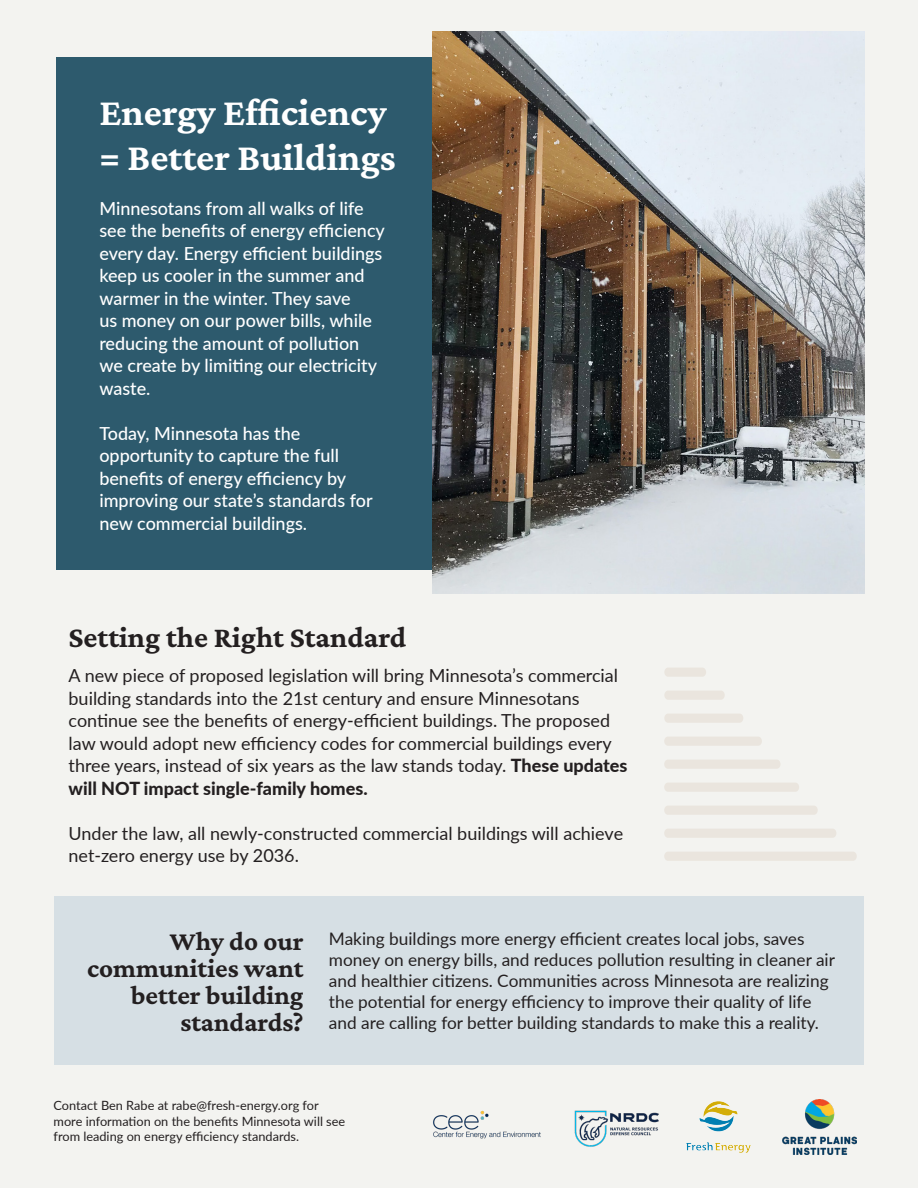
<style>
.page{position:relative;width:918px;height:1188px;background:#f3f3f0}
.page>*{position:absolute;margin:0;border:0;box-sizing:border-box;transform-origin:0 0}
.t1{font:200 39px "Crimson Pro";color:#fff}
.t2{font:200 30px "Crimson Pro";color:#231f20}
.t3{font:200 27px/27px "Crimson Pro";color:#231f20;text-align:right}
.t4{font:18px/22.5px "Lato";color:#231f20}
.t5{font:500 18px/22.5px "Lato";color:#fff}
.t6{font:17.25px/21px "Lato";color:#231f20}
.t7{font:12.75px/15.3px "Lato";color:#231f20}
.s1{font-weight:800}
</style>
<div class="page">
<div style="left:54px;top:896px;width:810px;height:169px;background:#d6dfe4"></div>
<div style="left:56px;top:57px;width:737px;height:513px;background:#2d5a6d"></div>
<img style="left:432px;top:32px;width:432px;height:562px">
<div style="left:664px;top:852px;width:193px;height:9px;background:#eae5de"></div>
<div style="left:664px;top:829px;width:172px;height:9px;background:#eae5de"></div>
<svg style="left:664px;top:806px;width:154px;height:9px"></svg>
<svg style="left:664px;top:783px;width:135px;height:9px"></svg>
<svg style="left:664px;top:760px;width:116px;height:9px"></svg>
<svg style="left:664px;top:737px;width:98px;height:9px"></svg>
<svg style="left:664px;top:714px;width:79px;height:9px"></svg>
<svg style="left:664px;top:691px;width:61px;height:9px"></svg>
<svg style="left:664px;top:668px;width:42px;height:9px"></svg>
<img style="left:575px;top:1110px;width:84px;height:37px">
<img style="left:433px;top:1110px;width:108px;height:29px">
<img style="left:782px;top:1100px;width:75px;height:55px">
<img style="left:686px;top:1101px;width:65px;height:52px">
<p class="t1" style="left:99px;top:87px;width:289px">Energy Efficiency</p>
<p class="t1" style="left:99px;top:132px;width:298px">= Better Buildings</p>
<p class="t5" style="left:99px;top:196px;width:287px">Minnesotans from all walks of life see the benefits of energy efficiency every day. Energy efficient buildings keep us cooler in the summer and warmer in the winter. They save<br>us money on our power bills, while reducing the amount of pollution we create by limiting our electricity waste.</p>
<p class="t5" style="left:99px;top:421px;width:275px">Today, Minnesota has the opportunity to capture the full benefits of energy efficiency by improving our state’s standards for new commercial buildings.</p>
<p class="t2" style="left:69px;top:618px;width:339px">Setting the Right Standard</p>
<p class="t4" style="left:69px;top:663px;width:560px">A new piece of proposed legislation will bring Minnesota’s commercial building standards into the 21st century and ensure Minnesotans continue see the benefits of energy-efficient buildings. The proposed law would adopt new efficiency codes for commercial buildings every three years, instead of six years as the law stands today. <span class="s1">These updates will NOT impact single-family homes.</span></p>
<p class="t4" style="left:69px;top:821px;width:556px">Under the law, all newly-constructed commercial buildings will achieve net-zero energy use by 2036.</p>
<p class="t3" style="left:87px;top:927px;width:218px">Why do our communities want better building standards?</p>
<p class="t6" style="left:329px;top:928px;width:508px">Making buildings more energy efficient creates local jobs, saves money on energy bills, and reduces pollution resulting in cleaner air and healthier citizens. Communities across Minnesota are realizing the potential for energy efficiency to improve their quality of life and are calling for better building standards to make this a reality.</p>
<p class="t7" style="left:54px;top:1098px;width:293px">Contact Ben Rabe at rabe@fresh-energy.org for more information on the benefits Minnesota will see from leading on energy efficiency standards.</p>
</div>
